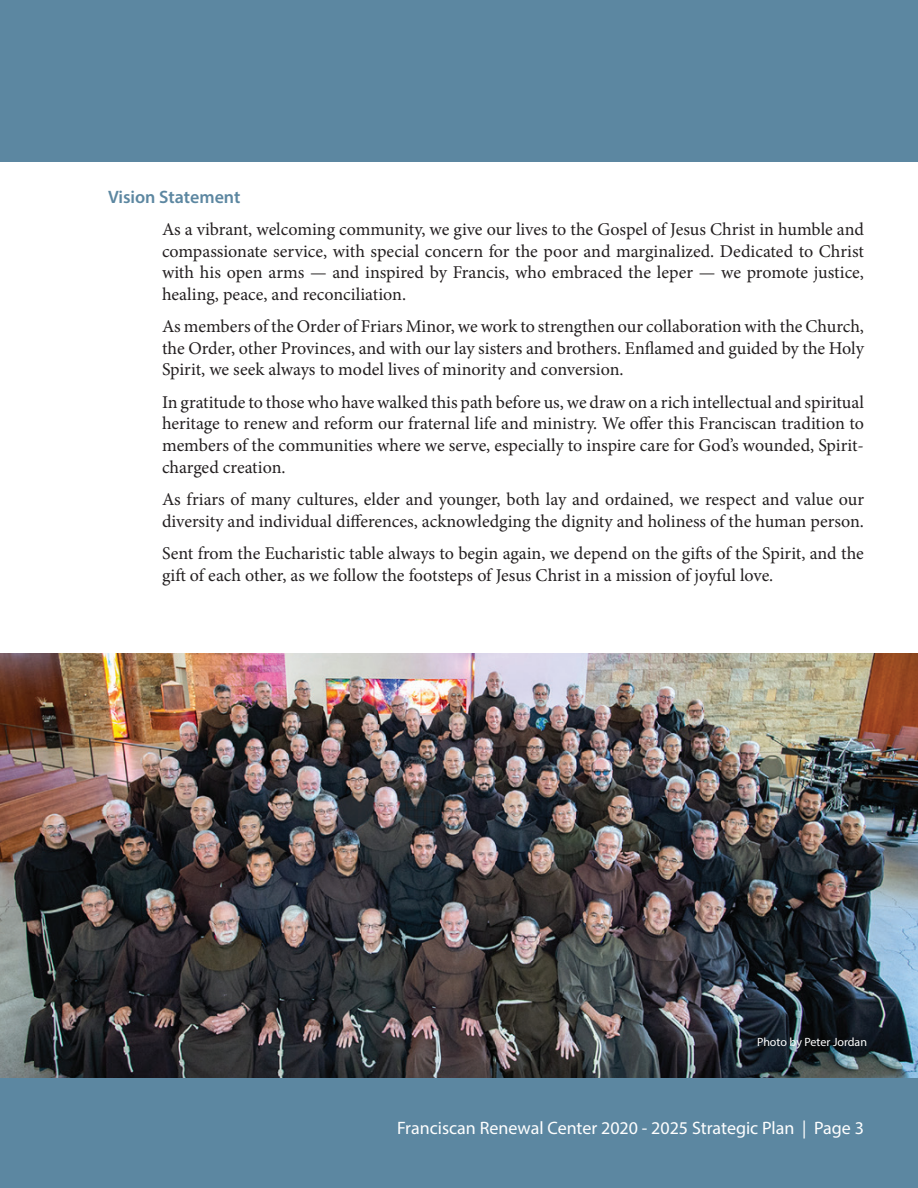
<style>
.page{position:relative;width:918px;height:1188px;background:#fff}
.page>*{position:absolute;margin:0;border:0;box-sizing:border-box;transform-origin:0 0}
.t1{font:18px/21.6px "Minion Pro";letter-spacing:-.005em;color:#231f20;text-align:justify}
.t2{font:18px "Myriad Pro";color:#fff}
.t3{font:600 18px "Myriad Pro";color:#5c87a1}
.t4{font:12px "Myriad Pro";color:#fff}
</style>
<div class="page">
<div style="left:0;top:1078px;width:918px;height:110px;background:#5c87a1"></div>
<div style="left:0;top:0;width:918px;height:162px;background:#5c87a1"></div>
<img style="left:0;top:653px;width:918px;height:425px">
<p class="t3" style="left:108px;top:185px;width:134px">Vision Statement</p>
<p class="t1" style="left:162px;top:218px;width:704px">As a vibrant, welcoming community, we give our lives to the Gospel of Jesus Christ in humble and compassionate service, with special concern for the poor and marginalized. Dedicated to Christ with his open arms — and inspired by Francis, who embraced the leper — we promote justice, healing, peace, and reconciliation.</p>
<p class="t1" style="left:162px;top:316px;width:704px">As members of the Order of Friars Minor, we work to strengthen our collaboration with the Church, the Order, other Provinces, and with our lay sisters and brothers. Enflamed and guided by the Holy Spirit, we seek always to model lives of minority and conversion.</p>
<p class="t1" style="left:162px;top:391px;width:704px">In gratitude to those who have walked this path before us, we draw on a rich intellectual and spiritual heritage to renew and reform our fraternal life and ministry. We offer this Franciscan tradition to members of the communities where we serve, especially to inspire care for God’s wounded, Spirit&shy;charged creation.</p>
<p class="t1" style="left:162px;top:488px;width:704px">As friars of many cultures, elder and younger, both lay and ordained, we respect and value our diversity and individual differences, acknowledging the dignity and holiness of the human person.</p>
<p class="t1" style="left:162px;top:542px;width:703px">Sent from the Eucharistic table always to begin again, we depend on the gifts of the Spirit, and the gift of each other, as we follow the footsteps of Jesus Christ in a mission of joyful love.</p>
<p class="t4" style="left:757px;top:1034px;width:112px">Photo by Peter Jordan</p>
<p class="t2" style="left:397px;top:1117px;width:468px">Franciscan Renewal Center 2020 - 2025 Strategic Plan | Page 3</p>
</div>
